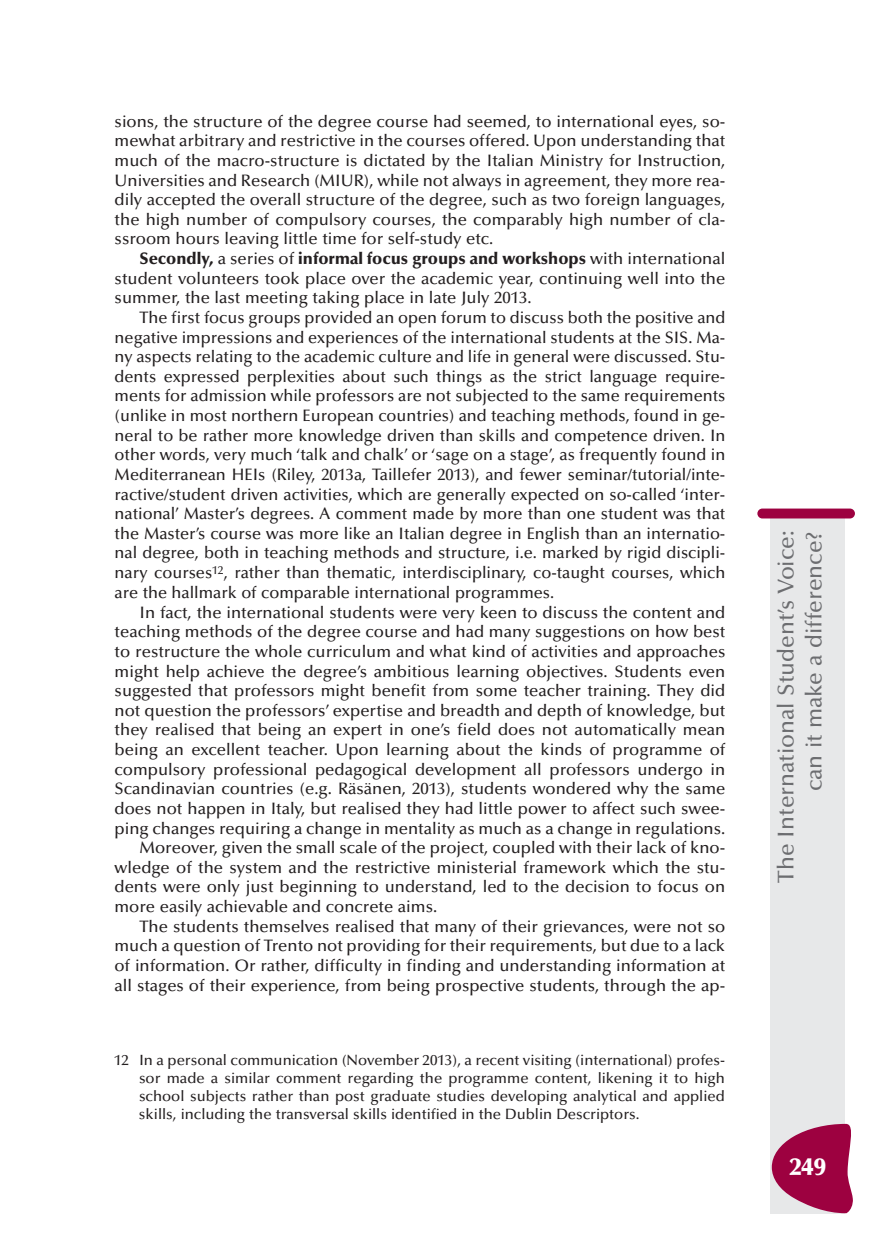
<style>
.page{position:relative;width:869px;height:1241px;background:#fff}
.page>*{position:absolute;margin:0;border:0;box-sizing:border-box;transform-origin:0 0}
.t1{font:900 24.5px "Optima";color:#fff}
.t2{font:500 22.75px/28px "Optima";color:#6c6d70;text-align:right}
.t3{font:500 16.62px "Optima";color:#231f20}
.t4{font:900 16.62px "Optima";color:#231f20}
.t5{font:500 14.88px/17.8px "Optima";color:#231f20;text-align:justify}
.s1{font-weight:500}
</style>
<div class="page">
<div style="left:770px;top:516px;width:74px;height:697px;background:#e7e8e9"></div>
<div style="left:757px;top:508px;width:97px;height:10px;background:#9d0140;border-radius:5px"></div>
<svg style="left:771px;top:1123px;width:82px;height:89px"></svg>
<p class="t3" style="left:115px;top:115px;width:612px">sions, the structure of the degree course had seemed, to international eyes, so-</p>
<p class="t3" style="left:115px;top:134px;width:612px">mewhat arbitrary and restrictive in the courses offered. Upon understanding that</p>
<p class="t3" style="left:115px;top:154px;width:612px">much of the macro-structure is dictated by the Italian Ministry for Instruction,</p>
<p class="t3" style="left:115px;top:173px;width:612px">Universities and Research (MIUR), while not always in agreement, they more rea-</p>
<p class="t3" style="left:115px;top:193px;width:612px">dily accepted the overall structure of the degree, such as two foreign languages,</p>
<p class="t3" style="left:115px;top:213px;width:612px">the high number of compulsory courses, the comparably high number of cla-</p>
<p class="t3" style="left:115px;top:232px;width:380px">ssroom hours leaving little time for self-study etc.</p>
<p class="t4" style="left:139px;top:252px;width:587px">Secondly, <span class="s1">a series of</span> informal focus groups and workshops <span class="s1">with international</span></p>
<p class="t3" style="left:115px;top:271px;width:612px">student volunteers took place over the academic year, continuing well into the</p>
<p class="t3" style="left:115px;top:291px;width:418px">summer, the last meeting taking place in late July 2013.</p>
<p class="t3" style="left:139px;top:311px;width:587px">The first focus groups provided an open forum to discuss both the positive and</p>
<p class="t3" style="left:115px;top:330px;width:612px">negative impressions and experiences of the international students at the SIS. Ma-</p>
<p class="t3" style="left:115px;top:350px;width:612px">ny aspects relating to the academic culture and life in general were discussed. Stu-</p>
<p class="t3" style="left:115px;top:369px;width:612px">dents expressed perplexities about such things as the strict language require-</p>
<p class="t3" style="left:115px;top:389px;width:612px">ments for admission while professors are not subjected to the same requirements</p>
<p class="t3" style="left:115px;top:409px;width:612px">(unlike in most northern European countries) and teaching methods, found in ge-</p>
<p class="t3" style="left:115px;top:428px;width:612px">neral to be rather more knowledge driven than skills and competence driven. In</p>
<p class="t3" style="left:115px;top:448px;width:612px">other words, very much ‘talk and chalk’ or ‘sage on a stage’, as frequently found in</p>
<p class="t3" style="left:115px;top:468px;width:612px">Mediterranean HEIs (Riley, 2013a, Taillefer 2013), and fewer seminar/tutorial/inte-</p>
<p class="t3" style="left:115px;top:487px;width:612px">ractive/student driven activities, which are generally expected on so-called ‘inter-</p>
<p class="t3" style="left:115px;top:507px;width:612px">national’ Master’s degrees. A comment made by more than one student was that</p>
<p class="t3" style="left:115px;top:526px;width:612px">the Master’s course was more like an Italian degree in English than an internatio-</p>
<p class="t3" style="left:115px;top:546px;width:612px">nal degree, both in teaching methods and structure, i.e. marked by rigid discipli-</p>
<p class="t3" style="left:115px;top:566px;width:612px">nary courses<sup>12</sup>, rather than thematic, interdisciplinary, co-taught courses, which</p>
<p class="t3" style="left:115px;top:586px;width:441px">are the hallmark of comparable international programmes.</p>
<p class="t3" style="left:139px;top:605px;width:587px">In fact, the international students were very keen to discuss the content and</p>
<p class="t3" style="left:115px;top:625px;width:612px">teaching methods of the degree course and had many suggestions on how best</p>
<p class="t3" style="left:115px;top:644px;width:612px">to restructure the whole curriculum and what kind of activities and approaches</p>
<p class="t3" style="left:115px;top:664px;width:612px">might help achieve the degree’s ambitious learning objectives. Students even</p>
<p class="t3" style="left:115px;top:684px;width:612px">suggested that professors might benefit from some teacher training. They did</p>
<p class="t3" style="left:115px;top:703px;width:612px">not question the professors’ expertise and breadth and depth of knowledge, but</p>
<p class="t3" style="left:115px;top:723px;width:612px">they realised that being an expert in one’s field does not automatically mean</p>
<p class="t3" style="left:115px;top:742px;width:612px">being an excellent teacher. Upon learning about the kinds of programme of</p>
<p class="t3" style="left:115px;top:762px;width:612px">compulsory professional pedagogical development all professors undergo in</p>
<p class="t3" style="left:115px;top:782px;width:612px">Scandinavian countries (e.g. Räsänen, 2013), students wondered why the same</p>
<p class="t3" style="left:115px;top:801px;width:612px">does not happen in Italy, but realised they had little power to affect such swee-</p>
<p class="t3" style="left:114px;top:821px;width:612px">ping changes requiring a change in mentality as much as a change in regulations.</p>
<p class="t3" style="left:139px;top:841px;width:587px">Moreover, given the small scale of the project, coupled with their lack of kno-</p>
<p class="t3" style="left:114px;top:860px;width:612px">wledge of the system and the restrictive ministerial framework which the stu-</p>
<p class="t3" style="left:114px;top:880px;width:612px">dents were only just beginning to understand, led to the decision to focus on</p>
<p class="t3" style="left:114px;top:899px;width:324px">more easily achievable and concrete aims.</p>
<p class="t3" style="left:139px;top:919px;width:587px">The students themselves realised that many of their grievances, were not so</p>
<p class="t3" style="left:114px;top:939px;width:612px">much a question of Trento not providing for their requirements, but due to a lack</p>
<p class="t3" style="left:114px;top:958px;width:612px">of information. Or rather, difficulty in finding and understanding information at</p>
<p class="t3" style="left:114px;top:978px;width:612px">all stages of their experience, from being prospective students, through the ap-</p>
<p class="t5" style="left:139px;top:1052px;width:587px;text-indent:-25px">12 In a personal communication (November 2013), a recent visiting (international) profes&shy;sor made a similar comment regarding the programme content, likening it to high school subjects rather than post graduate studies developing analytical and applied skills, including the transversal skills identified in the Dublin Descriptors.</p>
<p class="t2" style="left:773px;top:882px;width:354px;rotate:-90deg">The International Student’s Voice: can it make a difference?</p>
<p class="t1" style="left:789px;top:1156px;width:38px">249</p>
</div>
